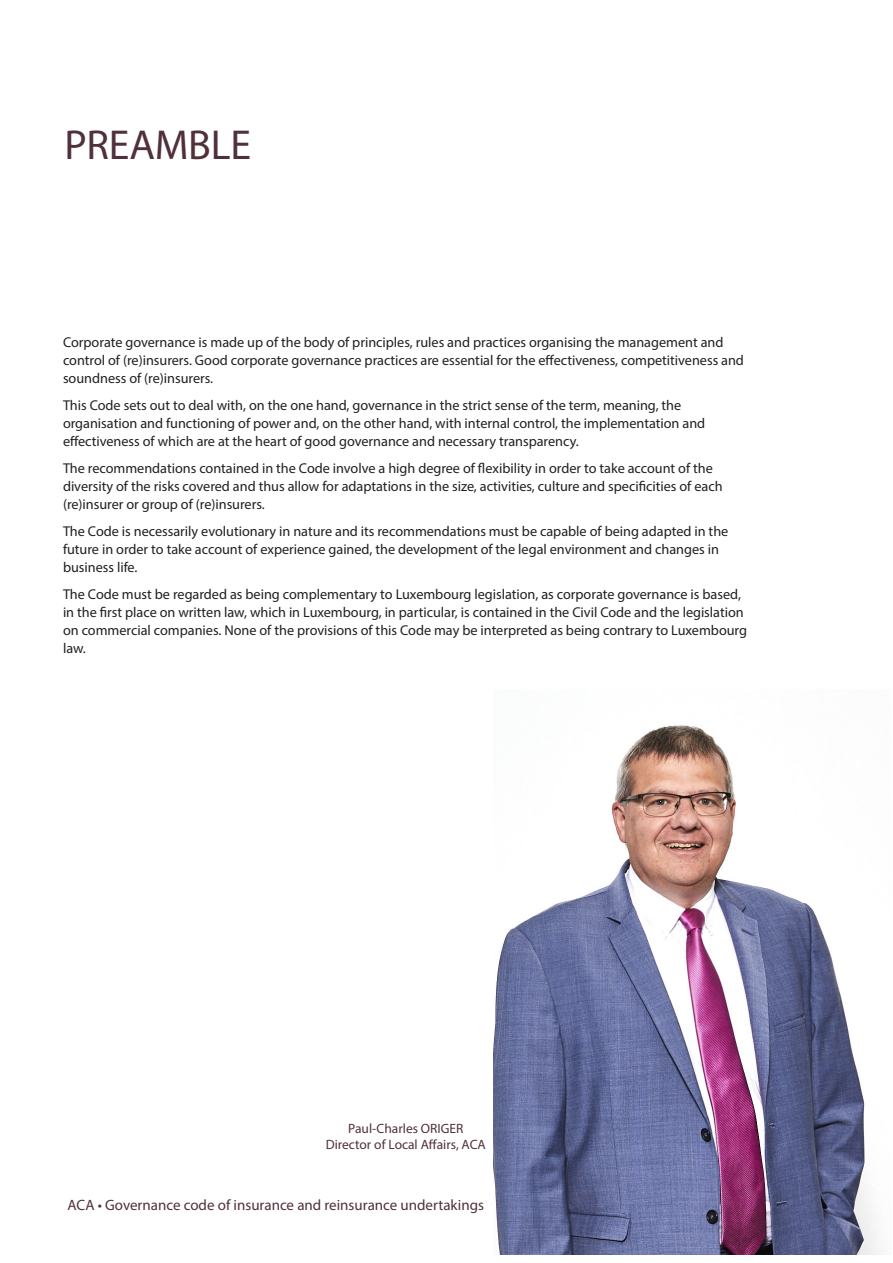
<style>
.page{position:relative;width:893px;height:1263px;background:#fff}
.page>*{position:absolute;margin:0;border:0;box-sizing:border-box;transform-origin:0 0}
.Heading_1{font:42px "Myriad Pro";letter-spacing:-.005em;color:#513039}
.t1{font:15px "Myriad Pro";color:#513039}
.t2{font:14.25px/18px "Myriad Pro";color:#231f20}
.t3{font:13.5px/16.2px "Myriad Pro";color:#513039;text-align:center}
</style>
<div class="page">
<img style="left:493px;top:725px;width:388px;height:529px">
<p class="Heading_1" style="left:64px;top:119px;width:183px">PREAMBLE</p>
<p class="t2" style="left:63px;top:333px;width:682px">Corporate governance is made up of the body of principles, rules and practices organising the management and control of (re)insurers. Good corporate governance practices are essential for the effectiveness, competitiveness and soundness of (re)insurers.</p>
<p class="t2" style="left:63px;top:396px;width:644px">This Code sets out to deal with, on the one hand, governance in the strict sense of the term, meaning, the organisation and functioning of power and, on the other hand, with internal control, the implementation and effectiveness of which are at the heart of good governance and necessary transparency.</p>
<p class="t2" style="left:63px;top:459px;width:661px">The recommendations contained in the Code involve a high degree of flexibility in order to take account of the diversity of the risks covered and thus allow for adaptations in the size, activities, culture and specificities of each (re)insurer or group of (re)insurers.</p>
<p class="t2" style="left:63px;top:522px;width:667px">The Code is necessarily evolutionary in nature and its recommendations must be capable of being adapted in the future in order to take account of experience gained, the development of the legal environment and changes in business life.</p>
<p class="t2" style="left:63px;top:585px;width:686px">The Code must be regarded as being complementary to Luxembourg legislation, as corporate governance is based, in the first place on written law, which in Luxembourg, in particular, is contained in the Civil Code and the legislation on commercial companies. None of the provisions of this Code may be interpreted as being contrary to Luxembourg law.</p>
<p class="t3" style="left:326px;top:1120px;width:162px">Paul-Charles ORIGER<br>Director of Local Affairs, ACA</p>
<p class="t1" style="left:68px;top:1196px;width:418px">ACA • Governance code of insurance and reinsurance undertakings</p>
</div>
